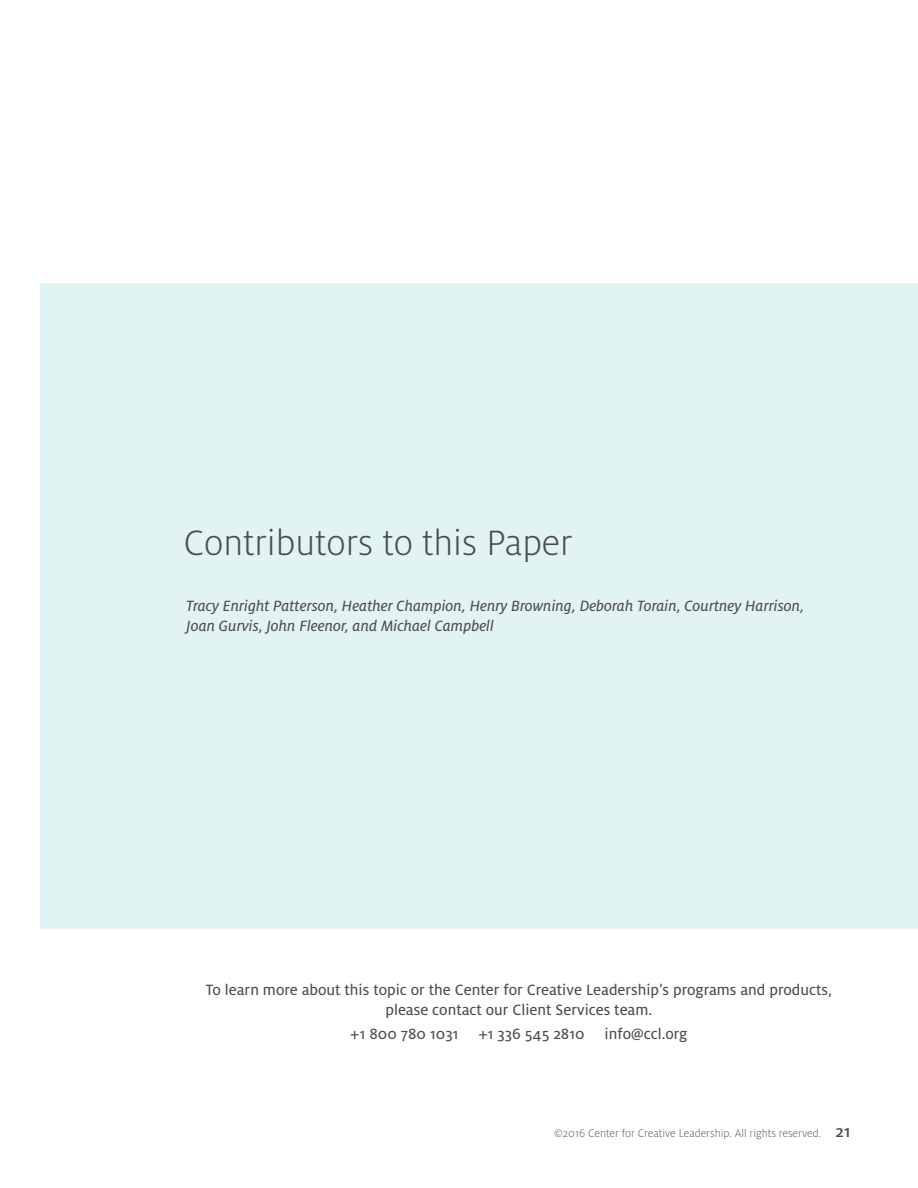
<style>
.page{position:relative;width:918px;height:1188px;background:#fff}
.page>*{position:absolute;margin:0;border:0;box-sizing:border-box;transform-origin:0 0}
.t1{font:300 39px "Milo Pro";color:#4d4d4f}
.t2{font:16.5px/19.5px "Milo Pro Text";color:#4d4d4f;text-align:center}
.t3{font:16.5px/19.5px "Milo Pro Text Ita";color:#4d4d4f}
.t4{font:300 12px "Milo Pro";color:#5e6367}
.s1{font-weight:500;font-size:18px;color:#4d4d4f}
</style>
<div class="page">
<div style="left:40px;top:284px;width:878px;height:645px;background:#e2f3f4"></div>
<h1 class="t1" style="left:183px;top:522px;width:391px">Contributors to this Paper</h1>
<p class="t3" style="left:186px;top:597px;width:619px">Tracy Enright Patterson, Heather Champion, Henry Browning, Deborah Torain, Courtney Harrison,<br>Joan Gurvis, John Fleenor, and Michael Campbell</p>
<p class="t2" style="left:206px;top:980px;width:628px">To learn more about this topic or the Center for Creative Leadership’s programs and products, please contact our Client Services team.</p>
<p class="t2" style="left:350px;top:1025px;width:339px">+1 800 780 1031 +1 336 545 2810 info@ccl.org</p>
<p class="t4" style="left:554px;top:1127px;width:298px">©2016 Center for Creative Leadership. All rights reserved. <span class="s1">21</span></p>
</div>
